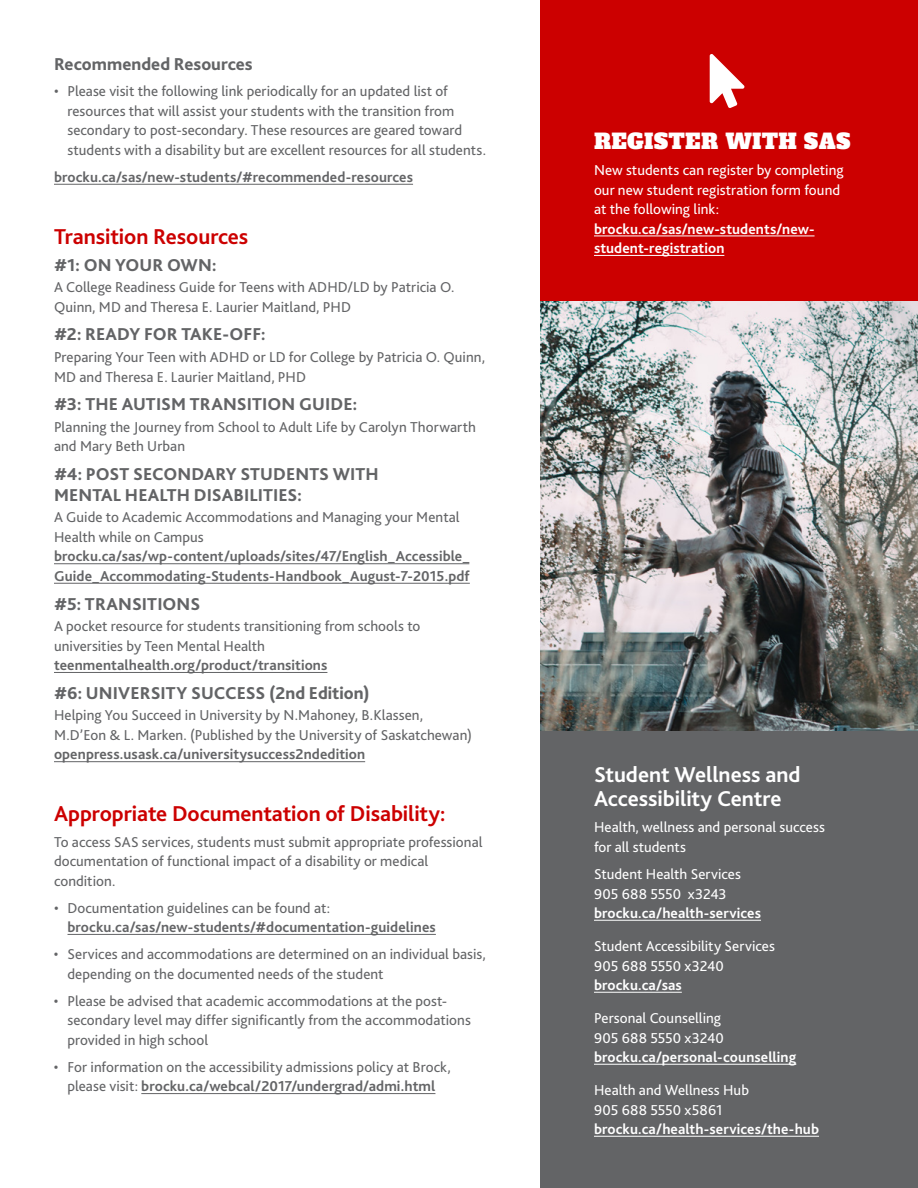
<style>
.page{position:relative;width:918px;height:1188px;background:#fff}
.page>*{position:absolute;margin:0;border:0;box-sizing:border-box;transform-origin:0 0}
.t1{font:700 22.5px "Bliss 2";letter-spacing:-.005em;color:#c00}
.t2{font:700 22.5px/24px "Bliss 2";letter-spacing:-.005em;color:#fff}
.t3{font:21px "Alfa Slab One";letter-spacing:.02em;color:#fff}
.t4{font:800 18px/21px "Bliss 2";letter-spacing:.005em;color:#636466}
.t5{font:15px/19.5px "Bliss 2";letter-spacing:.005em;color:#636466}
.t6{font:700 15px/19.5px "Bliss 2";letter-spacing:.005em;color:#636466}
.t7{font:15px/19.5px "Bliss 2";color:#fff}
.t8{font:700 15px/19.5px "Bliss 2";letter-spacing:.005em;color:#fff}
.s1{font-weight:700}
</style>
<div class="page">
<hr style="left:54px;top:184px;width:359px;height:1px;background:#636466">
<hr style="left:54px;top:563px;width:415px;height:1px;background:#636466">
<hr style="left:54px;top:583px;width:416px;height:1px;background:#636466">
<hr style="left:54px;top:672px;width:273px;height:1px;background:#636466">
<hr style="left:54px;top:761px;width:311px;height:1px;background:#636466">
<hr style="left:68px;top:934px;width:368px;height:1px;background:#636466">
<hr style="left:141px;top:1093px;width:294px;height:1px;background:#636466">
<div style="left:540px;top:0;width:378px;height:357px;background:#c00"></div>
<div style="left:540px;top:717px;width:378px;height:471px;background:#636466"></div>
<img style="left:540px;top:301px;width:378px;height:429px">
<hr style="left:594px;top:236px;width:221px;height:1px;background:#fff">
<hr style="left:594px;top:255px;width:130px;height:1px;background:#fff">
<hr style="left:594px;top:920px;width:167px;height:1px;background:#fff">
<hr style="left:594px;top:992px;width:88px;height:1px;background:#fff">
<hr style="left:594px;top:1064px;width:202px;height:1px;background:#fff">
<hr style="left:594px;top:1136px;width:225px;height:1px;background:#fff">
<p class="t4" style="left:54px;top:53px;width:200px">Recommended Resources</p>
<p class="t5" style="left:68px;top:81px;width:420px;text-indent:-14px">• Please visit the following link periodically for an updated list of resources that will assist your students with the transition from secondary to post-secondary. These resources are geared toward students with a disability but are excellent resources for all students.</p>
<p class="t6" style="left:54px;top:167px;width:361px">brocku.ca/sas/new-students/#recommended-resources</p>
<h1 class="t1" style="left:54px;top:222px;width:196px">Transition Resources</h1>
<p class="t4" style="left:54px;top:254px;width:164px">#1: ON YOUR OWN:</p>
<p class="t5" style="left:54px;top:277px;width:402px">A College Readiness Guide for Teens with ADHD/LD by Patricia O.<br>Quinn, MD and Theresa E. Laurier Maitland, PHD</p>
<p class="t4" style="left:54px;top:323px;width:213px">#2: READY FOR TAKE-OFF:</p>
<p class="t5" style="left:54px;top:347px;width:433px">Preparing Your Teen with ADHD or LD for College by Patricia O. Quinn,<br>MD and Theresa E. Laurier Maitland, PHD</p>
<p class="t4" style="left:54px;top:393px;width:305px">#3: THE AUTISM TRANSITION GUIDE:</p>
<p class="t5" style="left:54px;top:417px;width:423px">Planning the Journey from School to Adult Life by Carolyn Thorwarth and Mary Beth Urban</p>
<p class="t4" style="left:54px;top:463px;width:326px">#4: POST SECONDARY STUDENTS WITH<br>MENTAL HEALTH DISABILITIES:</p>
<p class="t5" style="left:54px;top:507px;width:407px">A Guide to Academic Accommodations and Managing your Mental<br>Health while on Campus</p>
<p class="t6" style="left:54px;top:546px;width:417px">brocku.ca/sas/wp-content/uploads/sites/47/English_Accessible_<br>Guide_Accommodating-Students-Handbook_August-7-2015.pdf</p>
<p class="t4" style="left:54px;top:593px;width:148px">#5: TRANSITIONS</p>
<p class="t5" style="left:54px;top:616px;width:368px">A pocket resource for students transitioning from schools to universities by Teen Mental Health</p>
<p class="t6" style="left:54px;top:655px;width:275px">teenmentalhealth.org/product/transitions</p>
<p class="t4" style="left:54px;top:682px;width:317px">#6: UNIVERSITY SUCCESS (2nd Edition)</p>
<p class="t5" style="left:54px;top:705px;width:419px">Helping You Succeed in University by N.Mahoney, B.Klassen,<br>M.D’Eon &amp; L. Marken. (Published by the University of Saskatchewan)</p>
<p class="t6" style="left:54px;top:744px;width:313px">openpress.usask.ca/universitysuccess2ndedition</p>
<h1 class="t1" style="left:54px;top:800px;width:393px">Appropriate Documentation of Disability:</h1>
<p class="t5" style="left:54px;top:832px;width:430px">To access SAS services, students must submit appropriate professional documentation of functional impact of a disability or medical condition.</p>
<p class="t5" style="left:54px;top:898px;width:278px">• Documentation guidelines can be found at:</p>
<p class="t6" style="left:67px;top:917px;width:370px">brocku.ca/sas/new-students/#documentation-guidelines</p>
<p class="t5" style="left:67px;top:944px;width:420px;text-indent:-14px">• Services and accommodations are determined on an individual basis, depending on the documented needs of the student</p>
<p class="t5" style="left:67px;top:991px;width:405px;text-indent:-14px">• Please be advised that academic accommodations at the post&shy;secondary level may differ significantly from the accommodations provided in high school</p>
<p class="t5" style="left:54px;top:1057px;width:398px;text-align:center">• For information on the accessibility admissions policy at Brock, please visit: <span class="s1">brocku.ca/webcal/2017/undergrad/admi.html</span></p>
<h2 class="t3" style="left:594px;top:127px;width:258px">REGISTER WITH SAS</h2>
<p class="t7" style="left:594px;top:160px;width:251px">New students can register by completing our new student registration form found at the following link:</p>
<p class="t8" style="left:594px;top:219px;width:222px">brocku.ca/sas/new-students/new&shy;student-registration</p>
<h1 class="t2" style="left:594px;top:762px;width:208px">Student Wellness and<br>Accessibility Centre</h1>
<p class="t7" style="left:594px;top:817px;width:232px">Health, wellness and personal success for all students</p>
<p class="t7" style="left:594px;top:864px;width:149px">Student Health Services<br>905 688 5550 x3243</p>
<p class="t8" style="left:594px;top:903px;width:169px">brocku.ca/health-services</p>
<p class="t7" style="left:594px;top:936px;width:182px">Student Accessibility Services<br>905 688 5550 x3240</p>
<p class="t8" style="left:594px;top:975px;width:89px">brocku.ca/sas</p>
<p class="t7" style="left:594px;top:1008px;width:132px">Personal Counselling<br>905 688 5550 x3240</p>
<p class="t8" style="left:594px;top:1047px;width:204px">brocku.ca/personal-counselling</p>
<p class="t7" style="left:594px;top:1080px;width:157px">Health and Wellness Hub<br>905 688 5550 x5861</p>
<p class="t8" style="left:594px;top:1119px;width:227px">brocku.ca/health-services/the-hub</p>
</div>
